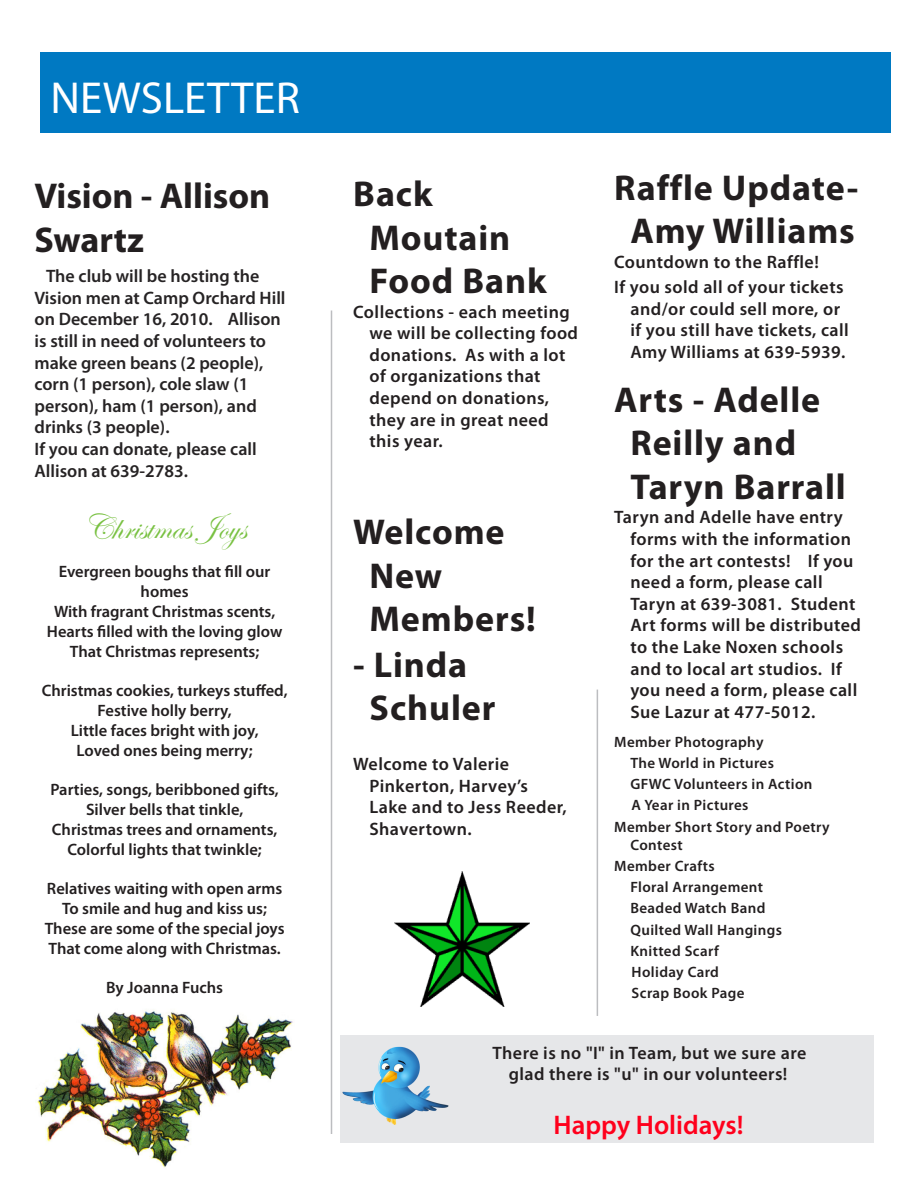
<style>
.page{position:relative;width:918px;height:1188px;background:#fff}
.page>*{position:absolute;margin:0;border:0;box-sizing:border-box;transform-origin:0 0}
.t1{font:45px "Myriad Pro";color:#fff}
.t2{font:700 36px/43.2px "Myriad Pro";letter-spacing:.025em;color:#231f20}
.t3{font:700 36px/43.2px "Myriad Pro";color:#231f20}
.t4{font:36px "Edwardian Script ITC";color:#79c142}
.t5{font:600 27px "Myriad Pro";color:#ff001c}
.t6{font:600 18px/21.6px "Myriad Pro";letter-spacing:.025em;color:#231f20}
.t7{font:600 18px/21.6px "Myriad Pro";color:#262324}
.t8{font:600 16.5px/19.8px "Myriad Pro";color:#231f20;text-align:center}
.t9{font:600 15px/18px "Myriad Pro";letter-spacing:.025em;color:#231f20}
</style>
<div class="page">
<img style="left:394px;top:871px;width:136px;height:136px">
<div style="left:40px;top:52px;width:851px;height:81px;background:#0079c2"></div>
<hr style="left:597px;top:690px;width:1px;height:326px;background:#bcbdc0">
<hr style="left:331px;top:310px;width:1px;height:824px;background:#bcbdc0">
<div style="left:341px;top:1035px;width:533px;height:108px;background:#e6e7e9"></div>
<img style="left:342px;top:1046px;width:107px;height:79px">
<img style="left:37px;top:1011px;width:256px;height:157px">
<p class="t1" style="left:51px;top:70px;width:251px">NEWSLETTER</p>
<p class="t3" style="left:35px;top:174px;width:237px">Vision - Allison<br>Swartz</p>
<p class="t7" style="left:35px;top:265px;width:253px;text-indent:11px">The club will be hosting the<br>Vision men at Camp Orchard Hill on December 16, 2010. Allison is still in need of volunteers to make green beans (2 people), corn (1 person), cole slaw (1 person), ham (1 person), and drinks (3 people).</p>
<p class="t7" style="left:35px;top:438px;width:224px">If you can donate, please call<br>Allison at 639-2783.</p>
<p class="t4" style="left:83px;top:507px;width:165px">Christmas Joys</p>
<p class="t8" style="left:59px;top:562px;width:213px">Evergreen boughs that fill our homes</p>
<p class="t8" style="left:54px;top:601px;width:223px">With fragrant Christmas scents,</p>
<p class="t8" style="left:47px;top:621px;width:237px">Hearts filled with the loving glow</p>
<p class="t8" style="left:70px;top:641px;width:191px">That Christmas represents;</p>
<p class="t8" style="left:42px;top:680px;width:247px">Christmas cookies, turkeys stuffed,</p>
<p class="t8" style="left:98px;top:700px;width:136px">Festive holly berry,</p>
<p class="t8" style="left:71px;top:720px;width:189px">Little faces bright with joy,</p>
<p class="t8" style="left:77px;top:740px;width:178px">Loved ones being merry;</p>
<p class="t8" style="left:50px;top:779px;width:230px">Parties, songs, beribboned gifts,</p>
<p class="t8" style="left:86px;top:799px;width:159px">Silver bells that tinkle,</p>
<p class="t8" style="left:52px;top:819px;width:227px">Christmas trees and ornaments,</p>
<p class="t8" style="left:68px;top:839px;width:196px">Colorful lights that twinkle;</p>
<p class="t8" style="left:47px;top:878px;width:237px">Relatives waiting with open arms</p>
<p class="t8" style="left:62px;top:898px;width:206px">To smile and hug and kiss us;</p>
<p class="t8" style="left:45px;top:918px;width:241px">These are some of the special joys</p>
<p class="t8" style="left:49px;top:938px;width:234px">That come along with Christmas.</p>
<p class="t8" style="left:106px;top:977px;width:119px">By Joanna Fuchs</p>
<p class="t2" style="left:369px;top:171px;width:179px;text-indent:-16px">Back<br>Moutain<br>Food Bank</p>
<p class="t6" style="left:369px;top:300px;width:210px;text-indent:-16px">Collections - each meeting we will be collecting food donations. As with a lot of organizations that depend on donations, they are in great need this year.</p>
<p class="t2" style="left:369px;top:509px;width:168px;text-indent:-16px">Welcome<br>New<br>Members!</p>
<p class="t2" style="left:369px;top:642px;width:127px;text-indent:-16px">- Linda<br>Schuler</p>
<p class="t6" style="left:369px;top:753px;width:199px;text-indent:-16px">Welcome to Valerie<br>Pinkerton, Harvey’s<br>Lake and to Jess Reeder,<br>Shavertown.</p>
<p class="t2" style="left:614px;top:165px;width:246px;text-align:center">Raffle Update-<br>Amy Williams</p>
<p class="t6" style="left:614px;top:251px;width:206px">Countdown to the Raffle!</p>
<p class="t6" style="left:630px;top:276px;width:220px;text-indent:-16px">If you sold all of your tickets and/or could sell more, or if you still have tickets, call<br>Amy Williams at 639-5939.</p>
<p class="t2" style="left:630px;top:377px;width:217px;text-indent:-16px">Arts - Adelle<br>Reilly and<br>Taryn Barrall</p>
<p class="t6" style="left:630px;top:506px;width:232px;text-indent:-16px">Taryn and Adelle have entry forms with the information for the art contests! If you need a form, please call<br>Taryn at 639-3081. Student<br>Art forms will be distributed to the Lake Noxen schools and to local art studios. If you need a form, please call<br>Sue Lazur at 477-5012.</p>
<p class="t9" style="left:614px;top:732px;width:151px">Member Photography</p>
<p class="t9" style="left:630px;top:754px;width:145px">The World in Pictures</p>
<p class="t9" style="left:630px;top:775px;width:184px">GFWC Volunteers in Action</p>
<p class="t9" style="left:632px;top:796px;width:118px">A Year in Pictures</p>
<p class="t9" style="left:630px;top:817px;width:201px;text-indent:-16px">Member Short Story and Poetry<br>Contest</p>
<p class="t9" style="left:614px;top:857px;width:102px">Member Crafts</p>
<p class="t9" style="left:630px;top:878px;width:134px">Floral Arrangement</p>
<p class="t9" style="left:630px;top:899px;width:136px">Beaded Watch Band</p>
<p class="t9" style="left:630px;top:920px;width:153px">Quilted Wall Hangings</p>
<p class="t9" style="left:630px;top:941px;width:90px">Knitted Scarf</p>
<p class="t9" style="left:632px;top:963px;width:89px">Holiday Card</p>
<p class="t9" style="left:632px;top:984px;width:114px">Scrap Book Page</p>
<p class="t6" style="left:492px;top:1041px;width:315px;text-align:center">There is no "I" in Team, but we sure are glad there is "u" in our volunteers!</p>
<p class="t5" style="left:554px;top:1108px;width:191px">Happy Holidays!</p>
</div>
